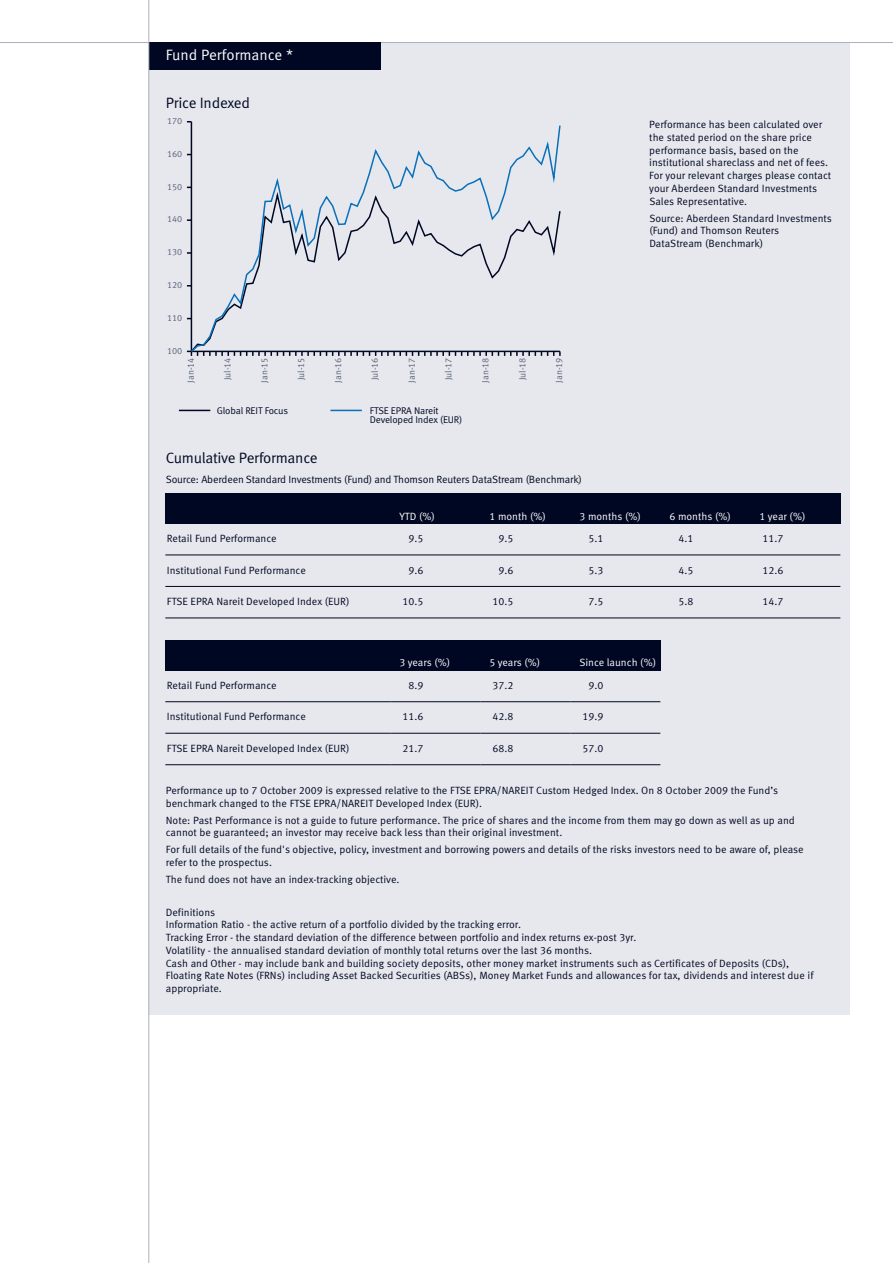
<style>
.page{position:relative;width:893px;height:1263px;background:#fff}
.page>*{position:absolute;margin:0;border:0;box-sizing:border-box;transform-origin:0 0}
.t1{font:15px "Meta Standard Life Pro TF Norm";letter-spacing:-.015em;color:#000723}
.t2{font:15px "Meta Standard Life Pro TF Norm";color:#fff}
.t3{font:10.5px/12.8px "Meta Standard Life Pro TF Norm";color:#000723}
.t4{font:10.5px "Meta Standard Life Pro TF Norm";color:#fff}
.t5{font:9.75px/9px "Meta Standard Life Pro TF Norm";letter-spacing:-.015em;color:#000723}
.t6{font:9px "Meta Standard Life Pro TF Norm";color:#586278}
</style>
<div class="page">
<div style="left:149px;top:43px;width:701px;height:1169px;background:#e6e8ed"></div>
<div style="left:149px;top:1015px;width:702px;height:197px;background:#fff"></div>
<hr style="left:0;top:42px;width:893px;height:1px;background:#adb1bf">
<div style="left:149px;top:43px;width:231px;height:27px;background:#000723"></div>
<hr style="left:179px;top:410px;width:31px;height:1px;background:#000723">
<hr style="left:330px;top:410px;width:32px;height:1px;background:#0970b9">
<hr style="left:191px;top:122px;width:1px;height:229px;background:#000723">
<svg style="left:187px;top:351px;width:374px;height:5px"></svg>
<svg style="left:189px;top:124px;width:372px;height:229px"></svg>
<div style="left:165px;top:494px;width:225px;height:30px;background:#000723"></div>
<div style="left:390px;top:494px;width:90px;height:30px;background:#000723"></div>
<div style="left:480px;top:494px;width:90px;height:30px;background:#000723"></div>
<div style="left:570px;top:494px;width:90px;height:30px;background:#000723"></div>
<div style="left:660px;top:494px;width:90px;height:30px;background:#000723"></div>
<div style="left:750px;top:494px;width:90px;height:30px;background:#000723"></div>
<hr style="left:165px;top:555px;width:675px;height:1px;background:#000723">
<hr style="left:165px;top:586px;width:675px;height:1px;background:#000723">
<hr style="left:165px;top:618px;width:675px;height:1px;background:#000723">
<div style="left:165px;top:640px;width:225px;height:30px;background:#000723"></div>
<div style="left:390px;top:640px;width:90px;height:30px;background:#000723"></div>
<div style="left:480px;top:640px;width:90px;height:30px;background:#000723"></div>
<div style="left:570px;top:640px;width:90px;height:30px;background:#000723"></div>
<hr style="left:165px;top:701px;width:225px;height:1px;background:#000723">
<hr style="left:570px;top:701px;width:90px;height:1px;background:#000723">
<hr style="left:390px;top:701px;width:90px;height:1px;background:#000723">
<hr style="left:480px;top:701px;width:90px;height:1px;background:#000723">
<hr style="left:165px;top:733px;width:225px;height:1px;background:#000723">
<hr style="left:570px;top:733px;width:90px;height:1px;background:#000723">
<hr style="left:390px;top:733px;width:90px;height:1px;background:#000723">
<hr style="left:480px;top:733px;width:90px;height:1px;background:#000723">
<hr style="left:165px;top:764px;width:225px;height:1px;background:#000723">
<hr style="left:570px;top:764px;width:90px;height:1px;background:#000723">
<hr style="left:390px;top:764px;width:90px;height:1px;background:#000723">
<hr style="left:480px;top:764px;width:90px;height:1px;background:#000723">
<hr style="left:148px;top:0;width:1px;height:1263px;background:#adb1bf">
<h1 class="t2" style="left:166px;top:49px;width:129px">Fund Performance *</h1>
<h1 class="t1" style="left:166px;top:97px;width:86px">Price Indexed</h1>
<p class="t6" style="left:167px;top:118px;width:17px">170</p>
<p class="t6" style="left:167px;top:150px;width:17px">160</p>
<p class="t6" style="left:167px;top:183px;width:17px">150</p>
<p class="t6" style="left:167px;top:216px;width:17px">140</p>
<p class="t6" style="left:167px;top:249px;width:17px">130</p>
<p class="t6" style="left:167px;top:282px;width:17px">120</p>
<p class="t6" style="left:167px;top:314px;width:17px">110</p>
<p class="t6" style="left:167px;top:347px;width:17px">100</p>
<p class="t6" style="left:187px;top:383px;width:27px;rotate:-90deg">Jan-14</p>
<p class="t6" style="left:224px;top:380px;width:24px;rotate:-90deg">Jul-14</p>
<p class="t6" style="left:261px;top:383px;width:27px;rotate:-90deg">Jan-15</p>
<p class="t6" style="left:298px;top:380px;width:24px;rotate:-90deg">Jul-15</p>
<p class="t6" style="left:335px;top:383px;width:27px;rotate:-90deg">Jan-16</p>
<p class="t6" style="left:371px;top:380px;width:24px;rotate:-90deg">Jul-16</p>
<p class="t6" style="left:408px;top:383px;width:27px;rotate:-90deg">Jan-17</p>
<p class="t6" style="left:445px;top:380px;width:24px;rotate:-90deg">Jul-17</p>
<p class="t6" style="left:482px;top:383px;width:27px;rotate:-90deg">Jan-18</p>
<p class="t6" style="left:519px;top:380px;width:24px;rotate:-90deg">Jul-18</p>
<p class="t6" style="left:556px;top:383px;width:27px;rotate:-90deg">Jan-19</p>
<p class="t5" style="left:217px;top:406px;width:73px">Global REIT Focus</p>
<p class="t5" style="left:370px;top:406px;width:94px">FTSE EPRA Nareit<br>Developed Index (EUR)</p>
<p class="t3" style="left:649px;top:119px;width:183px">Performance has been calculated over the stated period on the share price performance basis, based on the institutional shareclass and net of fees.<br>For your relevant charges please contact your Aberdeen Standard Investments Sales Representative.</p>
<p class="t3" style="left:649px;top:212px;width:184px">Source: Aberdeen Standard Investments (Fund) and Thomson Reuters<br>DataStream (Benchmark)</p>
<h1 class="t1" style="left:166px;top:453px;width:153px">Cumulative Performance</h1>
<p class="t3" style="left:166px;top:474px;width:418px">Source: Aberdeen Standard Investments (Fund) and Thomson Reuters DataStream (Benchmark)</p>
<p class="t4" style="left:399px;top:512px;width:37px">YTD (%)</p>
<p class="t4" style="left:489px;top:512px;width:58px">1 month (%)</p>
<p class="t4" style="left:579px;top:512px;width:63px">3 months (%)</p>
<p class="t4" style="left:669px;top:512px;width:63px">6 months (%)</p>
<p class="t4" style="left:759px;top:512px;width:48px">1 year (%)</p>
<p class="t3" style="left:167px;top:533px;width:111px">Retail Fund Performance</p>
<p class="t3" style="left:408px;top:533px;width:16px">9.5</p>
<p class="t3" style="left:498px;top:533px;width:16px">9.5</p>
<p class="t3" style="left:588px;top:533px;width:16px">5.1</p>
<p class="t3" style="left:678px;top:533px;width:16px">4.1</p>
<p class="t3" style="left:762px;top:533px;width:22px">11.7</p>
<p class="t3" style="left:167px;top:564px;width:141px">Institutional Fund Performance</p>
<p class="t3" style="left:408px;top:564px;width:16px">9.6</p>
<p class="t3" style="left:498px;top:564px;width:16px">9.6</p>
<p class="t3" style="left:588px;top:564px;width:16px">5.3</p>
<p class="t3" style="left:678px;top:564px;width:16px">4.5</p>
<p class="t3" style="left:762px;top:564px;width:22px">12.6</p>
<p class="t3" style="left:167px;top:596px;width:184px">FTSE EPRA Nareit Developed Index (EUR)</p>
<p class="t3" style="left:402px;top:596px;width:22px">10.5</p>
<p class="t3" style="left:492px;top:596px;width:22px">10.5</p>
<p class="t3" style="left:588px;top:596px;width:16px">7.5</p>
<p class="t3" style="left:678px;top:596px;width:16px">5.8</p>
<p class="t3" style="left:762px;top:596px;width:22px">14.7</p>
<p class="t4" style="left:399px;top:658px;width:52px">3 years (%)</p>
<p class="t4" style="left:489px;top:658px;width:52px">5 years (%)</p>
<p class="t4" style="left:579px;top:658px;width:78px">Since launch (%)</p>
<p class="t3" style="left:167px;top:679px;width:111px">Retail Fund Performance</p>
<p class="t3" style="left:408px;top:679px;width:16px">8.9</p>
<p class="t3" style="left:492px;top:679px;width:22px">37.2</p>
<p class="t3" style="left:588px;top:679px;width:16px">9.0</p>
<p class="t3" style="left:167px;top:711px;width:141px">Institutional Fund Performance</p>
<p class="t3" style="left:402px;top:711px;width:22px">11.6</p>
<p class="t3" style="left:492px;top:711px;width:22px">42.8</p>
<p class="t3" style="left:582px;top:711px;width:22px">19.9</p>
<p class="t3" style="left:167px;top:742px;width:184px">FTSE EPRA Nareit Developed Index (EUR)</p>
<p class="t3" style="left:402px;top:742px;width:22px">21.7</p>
<p class="t3" style="left:492px;top:742px;width:22px">68.8</p>
<p class="t3" style="left:582px;top:742px;width:22px">57.0</p>
<p class="t3" style="left:166px;top:785px;width:614px">Performance up to 7 October 2009 is expressed relative to the FTSE EPRA/NAREIT Custom Hedged Index. On 8 October 2009 the Fund’s benchmark changed to the FTSE EPRA/NAREIT Developed Index (EUR).</p>
<p class="t3" style="left:166px;top:814px;width:630px">Note: Past Performance is not a guide to future performance. The price of shares and the income from them may go down as well as up and cannot be guaranteed; an investor may receive back less than their original investment.</p>
<p class="t3" style="left:166px;top:844px;width:639px">For full details of the fund's objective, policy, investment and borrowing powers and details of the risks investors need to be aware of, please refer to the prospectus.</p>
<p class="t3" style="left:166px;top:874px;width:235px">The fund does not have an index-tracking objective.</p>
<p class="t3" style="left:166px;top:906px;width:649px">Definitions<br>Information Ratio - the active return of a portfolio divided by the tracking error.<br>Tracking Error - the standard deviation of the difference between portfolio and index returns ex-post 3yr.<br>Volatility - the annualised standard deviation of monthly total returns over the last 36 months.<br>Cash and Other - may include bank and building society deposits, other money market instruments such as Certificates of Deposits (CDs), Floating Rate Notes (FRNs) including Asset Backed Securities (ABSs), Money Market Funds and allowances for tax, dividends and interest due if appropriate.</p>
</div>
